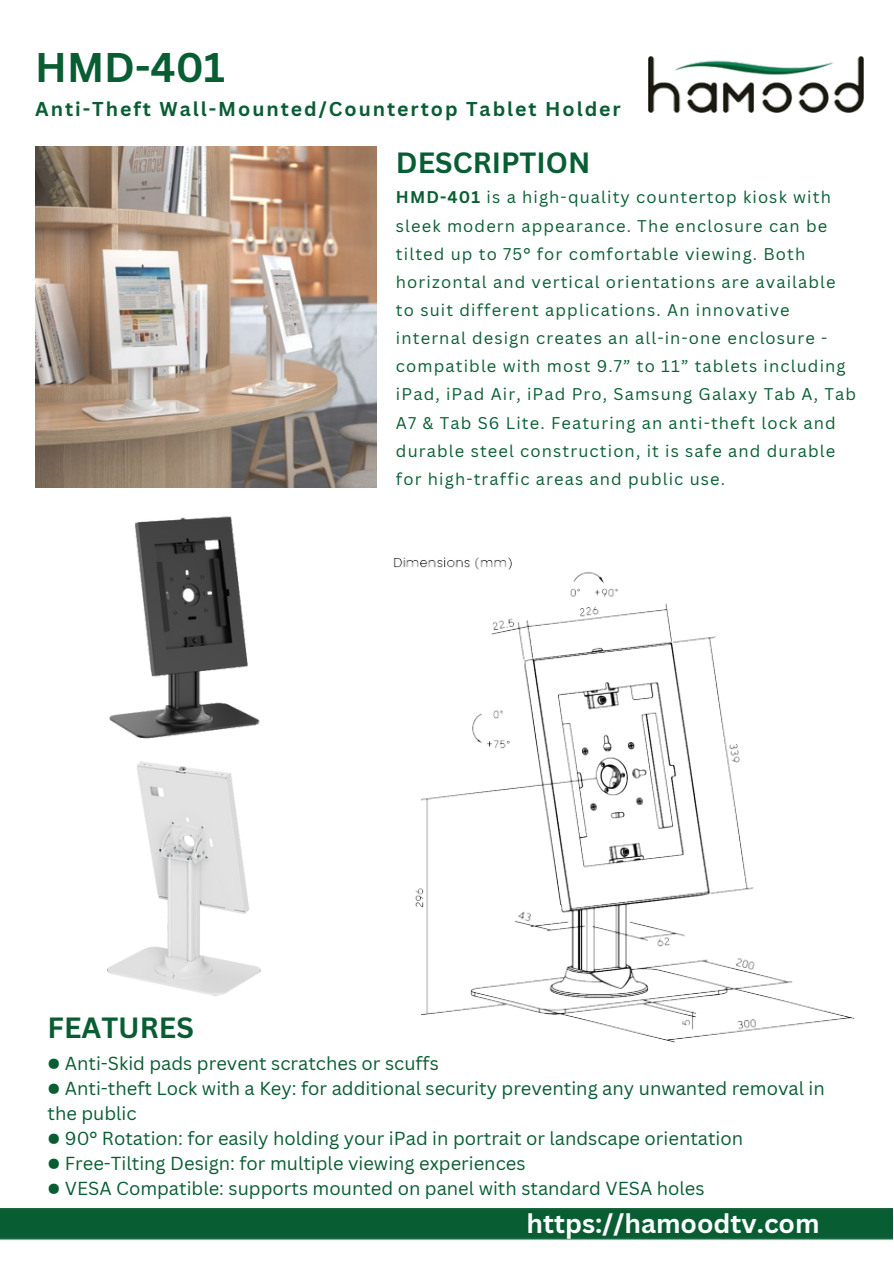
<style>
.page{position:relative;width:894px;height:1264px;background:#fff}
.page>*{position:absolute;margin:0;border:0;box-sizing:border-box;transform-origin:0 0}
.t1{font:700 40.35px "Canva Sans";color:#095d33}
.t2{font:700 28.5px "Canva Sans";color:#095d33}
.t3{font:700 26.25px "Canva Sans";color:#fff}
.t4{font:700 19.5px "Canva Sans";letter-spacing:.1em;color:#095d33}
.t5{font:18.3px/25px "Canva Sans";color:#095d33}
.t6{font:16.5px/28.2px "Canva Sans";letter-spacing:.07em;color:#095d33}
.s1{font-weight:700}
</style>
<div class="page">
<img style="left:648px;top:56px;width:215px;height:56px">
<img style="left:0;top:1208px;width:892px;height:32px">
<img style="left:107px;top:761px;width:154px;height:235px">
<img style="left:393px;top:557px;width:461px;height:486px">
<img style="left:57px;top:487px;width:267px;height:252px">
<img style="left:35px;top:146px;width:341px;height:341px">
<h3 class="t1" style="left:35px;top:39px;width:191px">HMD-401</h3>
<h3 class="t4" style="left:35px;top:95px;width:587px">Anti-Theft Wall-Mounted/Countertop Tablet Holder</h3>
<p class="t2" style="left:396px;top:142px;width:196px">DESCRIPTION</p>
<p class="t6" style="left:396px;top:183px;width:461px"><span class="s1">HMD-401</span> is a high-quality countertop kiosk with sleek modern appearance. The enclosure can be tilted up to 75° for comfortable viewing. Both horizontal and vertical orientations are available to suit different applications. An innovative internal design creates an all-in-one enclosure - compatible with most 9.7” to 11” tablets including iPad, iPad Air, iPad Pro, Samsung Galaxy Tab A, Tab A7 &amp; Tab S6 Lite. Featuring an anti-theft lock and durable steel construction, it is safe and durable for high-traffic areas and public use.</p>
<h1 class="t2" style="left:48px;top:1007px;width:148px">FEATURES</h1>
<p class="t5" style="left:48px;top:1050px;width:392px">● Anti-Skid pads prevent scratches or scuffs</p>
<p class="t5" style="left:48px;top:1075px;width:778px">● Anti-theft Lock with a Key: for additional security preventing any unwanted removal in the public</p>
<p class="t5" style="left:48px;top:1125px;width:697px">● 90° Rotation: for easily holding your iPad in portrait or landscape orientation</p>
<p class="t5" style="left:48px;top:1150px;width:479px">● Free-Tilting Design: for multiple viewing experiences</p>
<p class="t5" style="left:48px;top:1175px;width:658px">● VESA Compatible: supports mounted on panel with standard VESA holes</p>
<p class="t3" style="left:526px;top:1204px;width:294px">https://hamoodtv.com</p>
</div>
